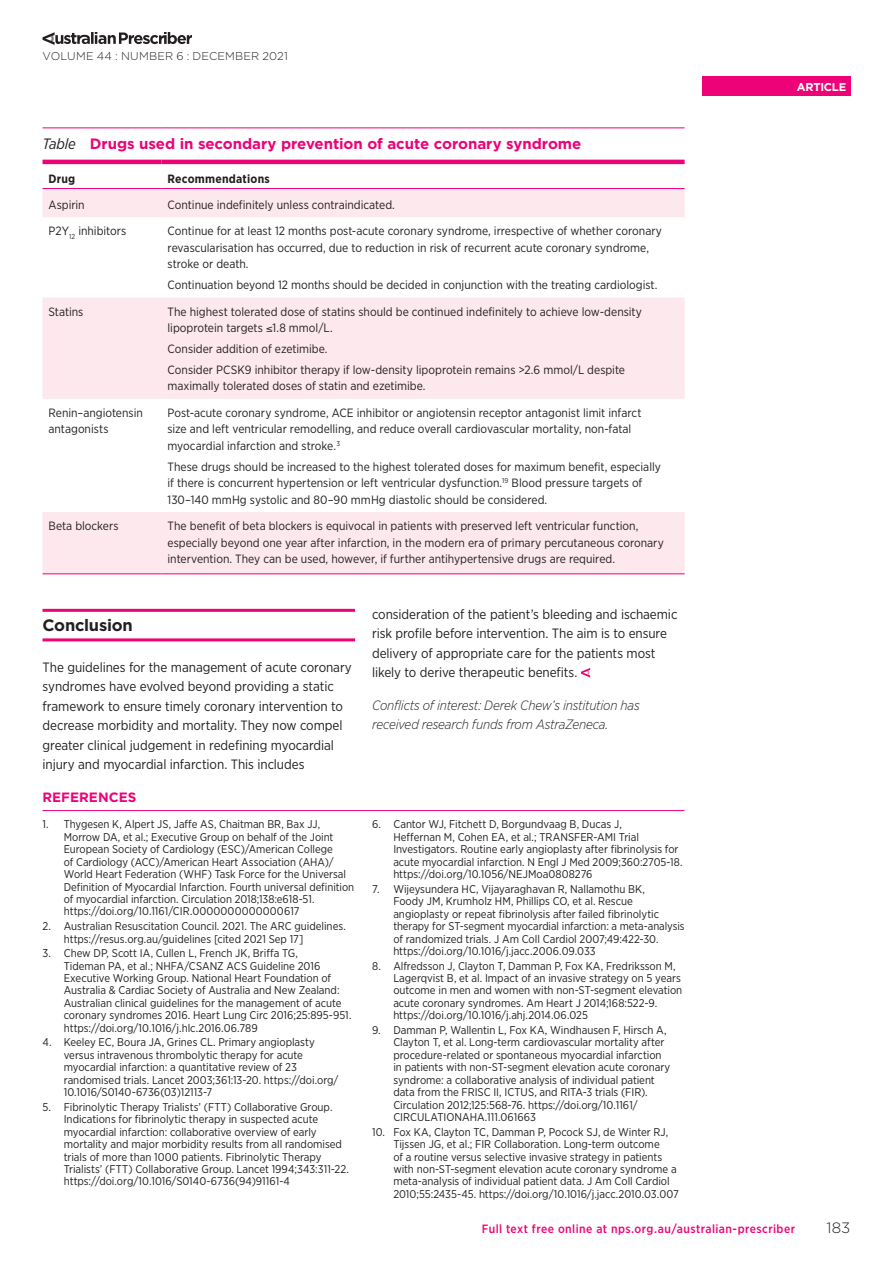
<style>
.page{position:relative;width:893px;height:1263px;background:#fff}
.page>*{position:absolute;margin:0;border:0;box-sizing:border-box;transform-origin:0 0}
.Conclusion_and_Recom{font:700 16.5px "Gotham";letter-spacing:-.01em;color:#231f20}
.Table_Fig_Header{font:700 15px "Gotham";letter-spacing:-.005em;color:#ed0277}
.t1{font:300 15px "Gotham";color:#231f20}
.Body_Text{font:13.5px/19.5px "Gotham Narrow";letter-spacing:-.005em;color:#231f20}
.Conflict_of_Interest{font:italic 300 13.5px/19.5px "Gotham Narrow";letter-spacing:-.015em;color:#231f20}
.References_Header{font:700 13.5px "Gotham";color:#ed0277}
.Table_Fig_Text{font:12px/16.5px "Gotham Narrow";color:#231f20}
.t2{font:500 12px "Gotham Narrow";letter-spacing:.035em;color:#ed0277}
.Table_Fig_Column_Hea{font:700 12px "Gotham Narrow";letter-spacing:.02em;color:#231f20}
.References_Text{font:11.25px/12.5px "Gotham Narrow";letter-spacing:-.005em;color:#231f20}
.t3{font:300 11.25px "Gotham";letter-spacing:.02em;color:#231f20}
.t4{font:700 11.25px "Gotham";letter-spacing:-.02em;color:#fff}
.s1{font-family:"Gotham Narrow";font-weight:400;font-style:italic;color:#231f20}
</style>
<div class="page">
<div style="left:702px;top:77px;width:148px;height:19px;background:#ed0277"></div>
<svg style="left:43px;top:32px;width:149px;height:13px"></svg>
<hr style="left:43px;top:609px;width:312px;height:3px;background:#ed0277">
<hr style="left:43px;top:638px;width:312px;height:3px;background:#ed0277">
<svg style="left:581px;top:668px;width:9px;height:9px"></svg>
<svg style="left:43px;top:189px;width:642px;height:384px"></svg>
<hr style="left:43px;top:188px;width:119px;height:1px;background:#ed0277">
<hr style="left:162px;top:188px;width:523px;height:1px;background:#ed0277">
<hr style="left:43px;top:128px;width:119px;height:1px;background:#ed0277">
<hr style="left:162px;top:128px;width:523px;height:1px;background:#ed0277">
<hr style="left:43px;top:160px;width:119px;height:4px;background:#ed0277">
<hr style="left:162px;top:160px;width:523px;height:4px;background:#ed0277">
<hr style="left:43px;top:573px;width:119px;height:1px;background:#ed0277">
<hr style="left:162px;top:573px;width:523px;height:1px;background:#ed0277">
<hr style="left:43px;top:810px;width:642px;height:1px;background:#ed0277">
<p class="t3" style="left:43px;top:48px;width:247px">VOLUME 44 : NUMBER 6 : DECEMBER 2021</p>
<p class="Table_Fig_Header" style="left:43px;top:133px;width:540px"><span class="s1">Table</span> Drugs used in secondary prevention of acute coronary syndrome</p>
<p class="Table_Fig_Column_Hea" style="left:49px;top:171px;width:28px">Drug</p>
<p class="Table_Fig_Column_Hea" style="left:168px;top:171px;width:104px">Recommendations</p>
<p class="Table_Fig_Text" style="left:49px;top:196px;width:38px">Aspirin</p>
<p class="Table_Fig_Text" style="left:168px;top:196px;width:229px">Continue indefinitely unless contraindicated.</p>
<p class="Table_Fig_Text" style="left:49px;top:223px;width:79px">P2Y<sub>12</sub> inhibitors</p>
<p class="Table_Fig_Text" style="left:168px;top:223px;width:496px">Continue for at least 12 months post-acute coronary syndrome, irrespective of whether coronary revascularisation has occurred, due to reduction in risk of recurrent acute coronary syndrome, stroke or death.</p>
<p class="Table_Fig_Text" style="left:168px;top:276px;width:491px">Continuation beyond 12 months should be decided in conjunction with the treating cardiologist.</p>
<p class="Table_Fig_Text" style="left:49px;top:303px;width:36px">Statins</p>
<p class="Table_Fig_Text" style="left:168px;top:303px;width:476px">The highest tolerated dose of statins should be continued indefinitely to achieve low-density lipoprotein targets ≤1.8 mmol/L.</p>
<p class="Table_Fig_Text" style="left:168px;top:340px;width:162px">Consider addition of ezetimibe.</p>
<p class="Table_Fig_Text" style="left:168px;top:361px;width:459px">Consider PCSK9 inhibitor therapy if low-density lipoprotein remains &gt;2.6 mmol/L despite maximally tolerated doses of statin and ezetimibe.</p>
<p class="Table_Fig_Text" style="left:49px;top:404px;width:96px">Renin–angiotensin antagonists</p>
<p class="Table_Fig_Text" style="left:168px;top:404px;width:476px">Post-acute coronary syndrome, ACE inhibitor or angiotensin receptor antagonist limit infarct size and left ventricular remodelling, and reduce overall cardiovascular mortality, non-fatal myocardial infarction and stroke.<sup>3</sup></p>
<p class="Table_Fig_Text" style="left:168px;top:458px;width:495px">These drugs should be increased to the highest tolerated doses for maximum benefit, especially if there is concurrent hypertension or left ventricular dysfunction.<sup>19</sup> Blood pressure targets of<br>130–140 mmHg systolic and 80–90 mmHg diastolic should be considered.</p>
<p class="Table_Fig_Text" style="left:49px;top:517px;width:71px">Beta blockers</p>
<p class="Table_Fig_Text" style="left:168px;top:517px;width:498px">The benefit of beta blockers is equivocal in patients with preserved left ventricular function, especially beyond one year after infarction, in the modern era of primary percutaneous coronary intervention. They can be used, however, if further antihypertensive drugs are required.</p>
<p class="Conclusion_and_Recom" style="left:43px;top:614px;width:92px">Conclusion</p>
<p class="Body_Text" style="left:43px;top:657px;width:311px">The guidelines for the management of acute coronary syndromes have evolved beyond providing a static framework to ensure timely coronary intervention to decrease morbidity and mortality. They now compel greater clinical judgement in redefining myocardial injury and myocardial infarction. This includes</p>
<p class="References_Header" style="left:43px;top:788px;width:95px">REFERENCES</p>
<p class="References_Text" style="left:64px;top:818px;width:292px;text-indent:-21px">1. Thygesen K, Alpert JS, Jaffe AS, Chaitman BR, Bax JJ, Morrow DA, et al.; Executive Group on behalf of the Joint European Society of Cardiology (ESC)/American College<br>of Cardiology (ACC)/American Heart Association (AHA)/ World Heart Federation (WHF) Task Force for the Universal Definition of Myocardial Infarction. Fourth universal definition of myocardial infarction. Circulation 2018;138:e618-51. https://doi.org/10.1161/CIR.0000000000000617</p>
<p class="References_Text" style="left:64px;top:920px;width:284px;text-indent:-21px">2. Australian Resuscitation Council. 2021. The ARC guidelines. https://resus.org.au/guidelines [cited 2021 Sep 17]</p>
<p class="References_Text" style="left:64px;top:947px;width:289px;text-indent:-21px">3. Chew DP, Scott IA, Cullen L, French JK, Briffa TG,<br>Tideman PA, et al.; NHFA/CSANZ ACS Guideline 2016<br>Executive Working Group. National Heart Foundation of Australia &amp; Cardiac Society of Australia and New Zealand:<br>Australian clinical guidelines for the management of acute coronary syndromes 2016. Heart Lung Circ 2016;25:895-951. https://doi.org/10.1016/j.hlc.2016.06.789</p>
<p class="References_Text" style="left:64px;top:1036px;width:276px;text-indent:-21px">4. Keeley EC, Boura JA, Grines CL. Primary angioplasty versus intravenous thrombolytic therapy for acute myocardial infarction: a quantitative review of 23 randomised trials. Lancet 2003;361:13-20. https://doi.org/ 10.1016/S0140-6736(03)12113-7</p>
<p class="References_Text" style="left:64px;top:1100px;width:287px;text-indent:-21px">5. Fibrinolytic Therapy Trialists’ (FTT) Collaborative Group.<br>Indications for fibrinolytic therapy in suspected acute myocardial infarction: collaborative overview of early mortality and major morbidity results from all randomised trials of more than 1000 patients. Fibrinolytic Therapy Trialists’ (FTT) Collaborative Group. Lancet 1994;343:311-22. https://doi.org/10.1016/S0140-6736(94)91161-4</p>
<p class="Body_Text" style="left:372px;top:604px;width:307px">consideration of the patient’s bleeding and ischaemic risk profile before intervention. The aim is to ensure delivery of appropriate care for the patients most likely to derive therapeutic benefits.</p>
<p class="Conflict_of_Interest" style="left:372px;top:695px;width:269px">Conflicts of interest: Derek Chew’s institution has received research funds from AstraZeneca.</p>
<p class="References_Text" style="left:393px;top:818px;width:291px;text-indent:-21px">6. Cantor WJ, Fitchett D, Borgundvaag B, Ducas J,<br>Heffernan M, Cohen EA, et al.; TRANSFER-AMI Trial Investigators. Routine early angioplasty after fibrinolysis for acute myocardial infarction. N Engl J Med 2009;360:2705-18. https://doi.org/10.1056/NEJMoa0808276</p>
<p class="References_Text" style="left:393px;top:882px;width:293px;text-indent:-21px">7. Wijeysundera HC, Vijayaraghavan R, Nallamothu BK,<br>Foody JM, Krumholz HM, Phillips CO, et al. Rescue angioplasty or repeat fibrinolysis after failed fibrinolytic therapy for ST-segment myocardial infarction: a meta-analysis of randomized trials. J Am Coll Cardiol 2007;49:422-30. https://doi.org/10.1016/j.jacc.2006.09.033</p>
<p class="References_Text" style="left:393px;top:959px;width:290px;text-indent:-21px">8. Alfredsson J, Clayton T, Damman P, Fox KA, Fredriksson M, Lagerqvist B, et al. Impact of an invasive strategy on 5 years outcome in men and women with non-ST-segment elevation acute coronary syndromes. Am Heart J 2014;168:522-9. https://doi.org/10.1016/j.ahj.2014.06.025</p>
<p class="References_Text" style="left:393px;top:1023px;width:279px;text-indent:-21px">9. Damman P, Wallentin L, Fox KA, Windhausen F, Hirsch A, Clayton T, et al. Long-term cardiovascular mortality after procedure-related or spontaneous myocardial infarction in patients with non-ST-segment elevation acute coronary syndrome: a collaborative analysis of individual patient data from the FRISC II, ICTUS, and RITA-3 trials (FIR).<br>Circulation 2012;125:568-76. https://doi.org/10.1161/ CIRCULATIONAHA.111.061663</p>
<p class="References_Text" style="left:393px;top:1125px;width:287px;text-indent:-21px">10. Fox KA, Clayton TC, Damman P, Pocock SJ, de Winter RJ, Tijssen JG, et al.; FIR Collaboration. Long-term outcome<br>of a routine versus selective invasive strategy in patients with non-ST-segment elevation acute coronary syndrome a meta-analysis of individual patient data. J Am Coll Cardiol 2010;55:2435-45. https://doi.org/10.1016/j.jacc.2010.03.007</p>
<p class="t4" style="left:797px;top:79px;width:51px">ARTICLE</p>
<p class="t2" style="left:482px;top:1221px;width:315px">Full text free online at nps.org.au/australian-prescriber</p>
<h2 class="t1" style="left:826px;top:1218px;width:26px">183</h2>
</div>
